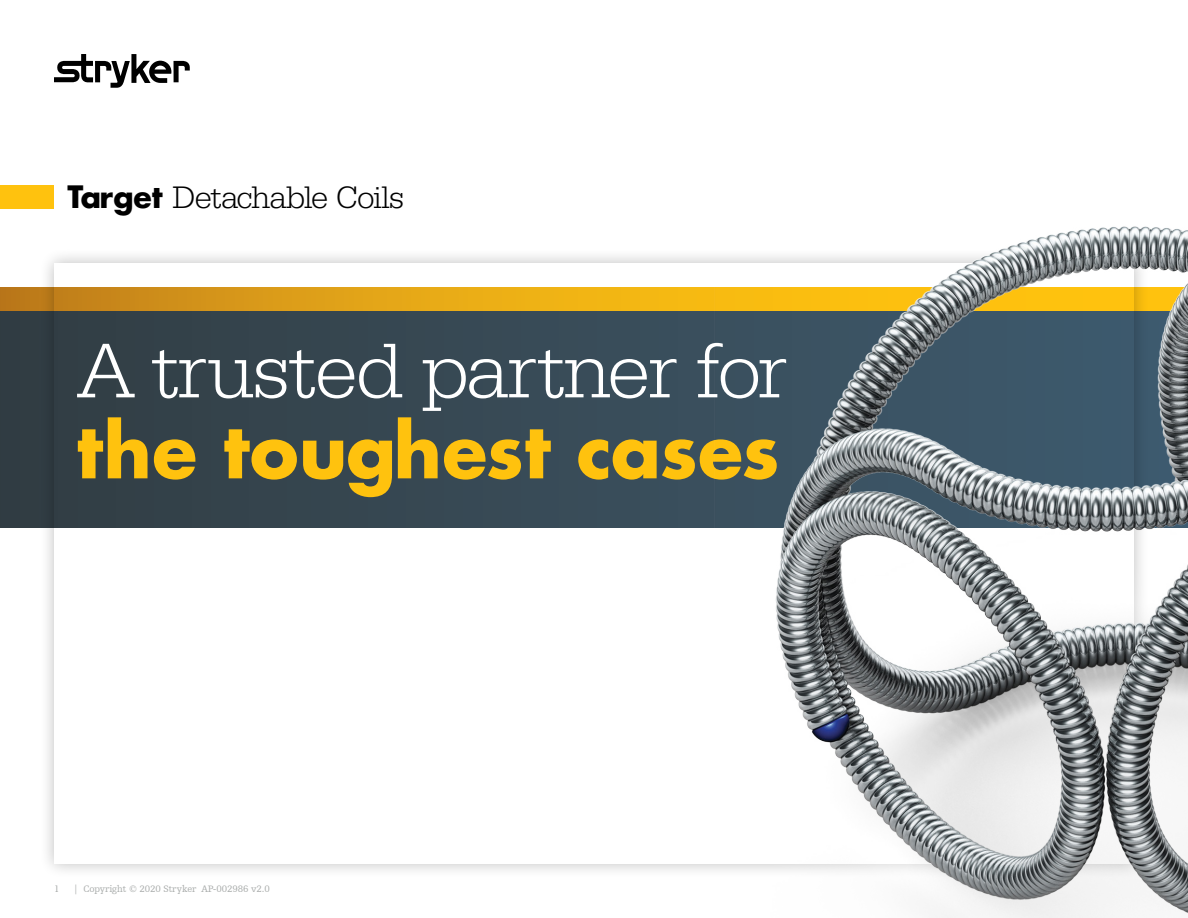
<style>
.page{position:relative;width:1188px;height:918px;background:#fff}
.page>*{position:absolute;margin:0;border:0;box-sizing:border-box;transform-origin:0 0}
.t1{font:300 80.25px "URW Egyptienne TOT";letter-spacing:-.02em;color:#fff}
.t2{font:700 73.5px "Futura Std";letter-spacing:.005em;color:#ffc20e}
.t3{font:300 32.25px "URW Egyptienne TOT";letter-spacing:-.02em;color:#000}
.t4{font:9.75px "Humanist Slabserif 712 BT";letter-spacing:-.01em;color:#abaead}
.s1{font-family:"Futura Std";font-weight:700;font-size:30px}
</style>
<div class="page">
<svg style="left:54px;top:54px;width:136px;height:34px"></svg>
<div style="left:0;top:185px;width:54px;height:24px;background:#ffc20e"></div>
<div style="left:0;top:287px;width:1188px;height:24px;background:#ba7819"></div>
<div style="left:0;top:311px;width:1188px;height:216px;background:#303c43"></div>
<div style="left:39px;top:248px;width:1110px;height:631px;background:#000;opacity:.25"></div>
<svg style="left:54px;top:263px;width:660px;height:601px"></svg>
<img style="left:714px;top:226px;width:474px;height:692px">
<h3 class="t3" style="left:68px;top:179px;width:338px"><span class="s1">Target</span> Detachable Coils</h3>
<h1 class="t1" style="left:76px;top:324px;width:713px">A trusted partner for</h1>
<h2 class="t2" style="left:76px;top:402px;width:705px">the toughest cases</h2>
<p class="t4" style="left:54px;top:883px;width:7px">1</p>
<p class="t4" style="left:73px;top:883px;width:198px">| Copyright © 2020 Stryker AP-002986 v2.0</p>
</div>
